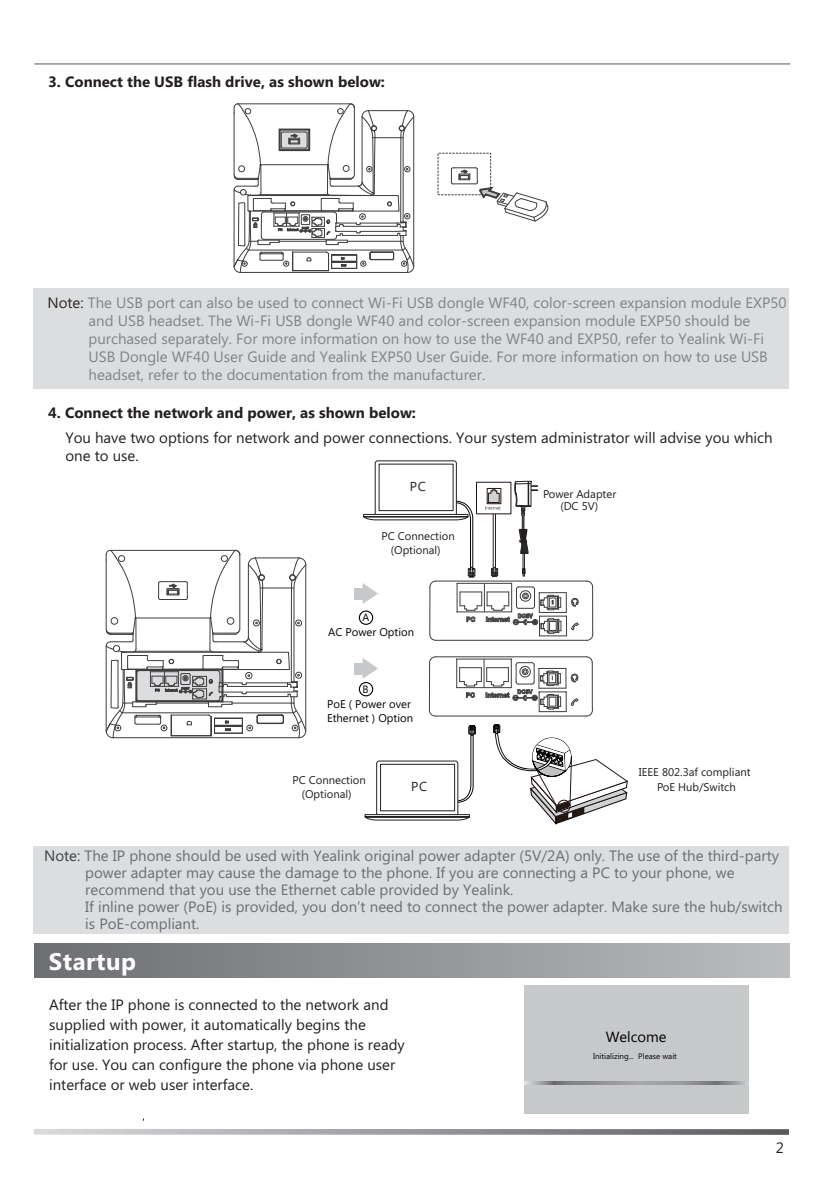
<style>
.page{position:relative;width:823px;height:1191px;background:#fff}
.page>*{position:absolute;margin:0;border:0;box-sizing:border-box;transform-origin:0 0}
.t1{font:700 24px "Microsoft Phags Pa";letter-spacing:.02em;color:#fff}
.t2{font:15px/18px "Microsoft Phags Pa";color:#818484}
.t3{font:15px/17px "Microsoft Phags Pa";color:#6c6d70}
.t4{font:15px/20px "Microsoft Phags Pa";color:#231f20}
.t5{font:700 15px "Microsoft Phags Pa";color:#231f20}
.t6{font:14.8px "Microsoft Phags Pa";color:#030303}
.t7{font:13px "Microsoft Phags Pa";color:#231f20}
.t8{font:11.2px/13.6px "Microsoft Phags Pa";color:#231f20;text-align:center}
.t9{font:11.2px/13.6px "Microsoft Phags Pa";color:#030303}
.t10{font:10.6px "Microsoft Phags Pa";color:#030303}
.t11{font:8px "Microsoft Phags Pa";color:#030303}
.s1{color:#292827}
.s2{color:#3e3e3f}
</style>
<div class="page">
<hr style="left:34px;top:63px;width:755px;height:1px;background:#57585a">
<div style="left:524px;top:985px;width:224px;height:128px;background:#c7c8ca"></div>
<svg style="left:524px;top:1082px;width:220px;height:3px"></svg>
<div style="left:34px;top:943px;width:755px;height:34px;background:linear-gradient(to right,#6b6d70,#bbbcc0)"></div>
<svg style="left:34px;top:1129px;width:754px;height:5px"></svg>
<div style="left:34px;top:846px;width:754px;height:87px;background:#dcdddf"></div>
<div style="left:33px;top:288px;width:755px;height:100px;background:#dcdddf"></div>
<div style="left:358px;top:610px;width:15px;height:15px;border:1px solid #040503;border-radius:50%"></div>
<div style="left:354px;top:588px;width:9px;height:11px;background:#c7c8ca"></div>
<div style="left:354px;top:663px;width:9px;height:11px;background:#c7c8ca"></div>
<svg style="left:362px;top:658px;width:16px;height:21px"></svg>
<div style="left:358px;top:682px;width:15px;height:14px;border:1px solid #040503;border-radius:50%"></div>
<div style="left:493px;top:725px;width:7px;height:8px;border:1px solid #040503"></div>
<svg style="left:494px;top:724px;width:134px;height:101px"></svg>
<div style="left:468px;top:726px;width:7px;height:8px;border:1px solid #040503"></div>
<svg style="left:364px;top:725px;width:110px;height:95px"></svg>
<hr style="left:365px;top:816px;width:104px;height:1px;background:#231f20">
<div style="left:380px;top:764px;width:74px;height:47px;border:1px solid #231f20"></div>
<svg style="left:450px;top:167px;width:99px;height:55px"></svg>
<svg style="left:233px;top:63px;width:182px;height:210px"></svg>
<svg style="left:105px;top:549px;width:202px;height:190px"></svg>
<hr style="left:435px;top:640px;width:151px;height:1px;background:#3e3e3f">
<hr style="left:435px;top:580px;width:151px;height:1px;background:#3e3e3f">
<hr style="left:591px;top:587px;width:1px;height:45px;background:#3e3e3f">
<svg style="left:585px;top:632px;width:8px;height:9px"></svg>
<svg style="left:585px;top:580px;width:8px;height:8px"></svg>
<svg style="left:362px;top:460px;width:217px;height:181px"></svg>
<hr style="left:435px;top:715px;width:151px;height:1px;background:#3e3e3f">
<hr style="left:456px;top:658px;width:55px;height:1px;background:#3e3e3f">
<hr style="left:435px;top:656px;width:151px;height:1px;background:#3e3e3f">
<hr style="left:428px;top:662px;width:2px;height:48px;background:#3e3e3f">
<hr style="left:591px;top:662px;width:1px;height:45px;background:#3e3e3f">
<svg style="left:585px;top:707px;width:8px;height:10px"></svg>
<svg style="left:428px;top:709px;width:8px;height:8px"></svg>
<svg style="left:428px;top:656px;width:8px;height:7px"></svg>
<svg style="left:585px;top:656px;width:8px;height:7px"></svg>
<svg style="left:456px;top:659px;width:123px;height:58px"></svg>
<p class="t5" style="left:48px;top:71px;width:338px">3. Connect the USB flash drive, as shown below:</p>
<p class="t2" style="left:89px;top:293px;width:699px;text-indent:-41px"><span class="s1">Note:</span> The USB port can also be used to connect Wi-Fi USB dongle WF40, color-screen expansion module EXP50 and USB headset. The Wi-Fi USB dongle WF40 and color-screen expansion module EXP50 should be purchased separately. For more information on how to use the WF40 and EXP50, refer to Yealink Wi-Fi USB Dongle WF40 User Guide and Yealink EXP50 User Guide. For more information on how to use USB headset, refer to the documentation from the manufacturer.</p>
<p class="t5" style="left:48px;top:402px;width:369px">4. Connect the network and power, as shown below:</p>
<p class="t4" style="left:65px;top:427px;width:708px;line-height:18px">You have two options for network and power connections. Your system administrator will advise you which one to use.</p>
<p class="t7" style="left:409px;top:478px;width:17px">PC</p>
<p class="t8" style="left:381px;top:529px;width:75px">PC Connection (Optional)</p>
<p class="t10" style="left:362px;top:610px;width:8px">A</p>
<p class="t9" style="left:328px;top:625px;width:87px">AC Power Option</p>
<p class="t10" style="left:362px;top:682px;width:8px">B</p>
<p class="t9" style="left:327px;top:697px;width:87px">PoE ( Power over<br>Ethernet ) Option</p>
<p class="t8" style="left:292px;top:773px;width:75px">PC Connection (Optional)</p>
<p class="t7" style="left:411px;top:778px;width:17px">PC</p>
<p class="t8" style="left:542px;top:487px;width:75px;line-height:12.6px">Power Adapter (DC 5V)</p>
<p class="t8" style="left:638px;top:765px;width:113px">IEEE 802.3af compliant</p>
<p class="t8" style="left:656px;top:780px;width:80px">PoE Hub/Switch</p>
<p class="t3" style="left:85px;top:846px;width:698px;text-indent:-41px"><span class="s2">Note:</span> The IP phone should be used with Yealink original power adapter (5V/2A) only. The use of the third-party power adapter may cause the damage to the phone. If you are connecting a PC to your phone, we recommend that you use the Ethernet cable provided by Yealink.<br>If inline power (PoE) is provided, you don’t need to connect the power adapter. Make sure the hub/switch is PoE-compliant.</p>
<h1 class="t1" style="left:49px;top:944px;width:88px">Startup</h1>
<p class="t4" style="left:49px;top:994px;width:357px">After the IP phone is connected to the network and supplied with power, it automatically begins the initialization process. After startup, the phone is ready for use. You can configure the phone via phone user interface or web user interface.</p>
<p class="t6" style="left:605px;top:1026px;width:62px">Welcome</p>
<p class="t11" style="left:592px;top:1051px;width:85px">Initializing... Please wait</p>
<p class="t4" style="left:775px;top:1136px;width:10px">2</p>
</div>
